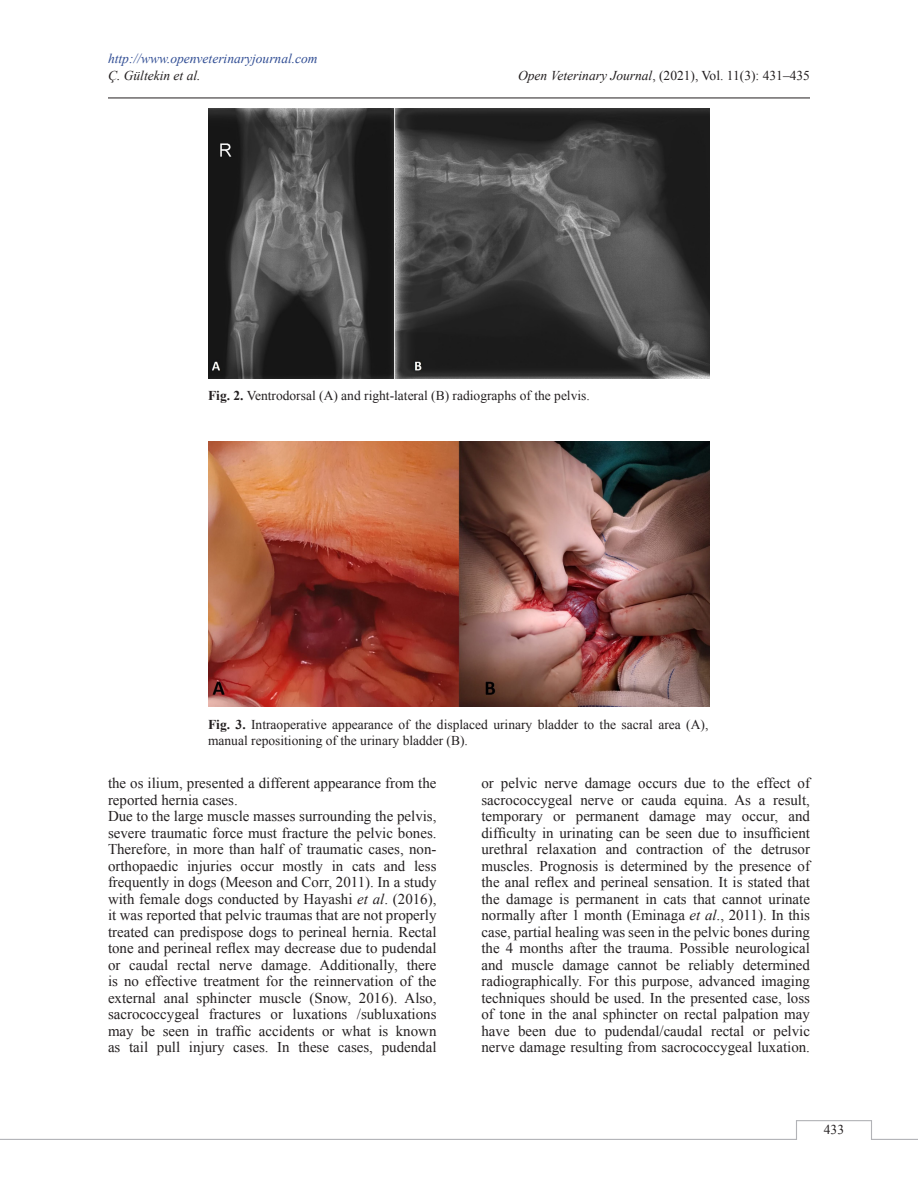
<style>
.page{position:relative;width:918px;height:1188px;background:#fff}
.page>*{position:absolute;margin:0;border:0;box-sizing:border-box;transform-origin:0 0}
.Para{font:15px/16.5px "Times New Roman";color:#231f20;text-align:justify}
.Fig_Caption{font:13.5px/16.2px "Times New Roman";color:#231f20}
.t1{font:italic 13.5px "Times New Roman";color:#304d94}
.t2{font:italic 13.5px "Times New Roman";color:#231f20}
.s1{font-style:italic}
.s2{font-weight:700}
</style>
<div class="page">
<hr style="left:108px;top:98px;width:702px;height:1px;background:#231f20">
<svg style="left:0;top:1120px;width:918px;height:20px"></svg>
<img style="left:209px;top:109px;width:501px;height:269px">
<img style="left:209px;top:442px;width:501px;height:264px">
<p class="t1" style="left:108px;top:50px;width:211px">http://www.openveterinaryjournal.com</p>
<p class="t2" style="left:108px;top:66px;width:94px">Ç. Gültekin et al.</p>
<p class="Fig_Caption" style="left:518px;top:67px;width:293px"><span class="s1">Open Veterinary Journal</span>, (2021), Vol. 11(3): 431–435</p>
<p class="Fig_Caption" style="left:208px;top:387px;width:383px"><span class="s2">Fig. 2.</span> Ventrodorsal (A) and right-lateral (B) radiographs of the pelvis.</p>
<p class="Fig_Caption" style="left:208px;top:716px;width:502px"><span class="s2">Fig. 3.</span> Intraoperative appearance of the displaced urinary bladder to the sacral area (A), manual repositioning of the urinary bladder (B).</p>
<p class="Para" style="left:108px;top:775px;width:330px">the os ilium, presented a different appearance from the reported hernia cases.</p>
<p class="Para" style="left:108px;top:808px;width:330px">Due to the large muscle masses surrounding the pelvis, severe traumatic force must fracture the pelvic bones.<br>Therefore, in more than half of traumatic cases, non&shy;orthopaedic injuries occur mostly in cats and less frequently in dogs (Meeson and Corr, 2011). In a study with female dogs conducted by Hayashi <span class="s1">et al</span>. (2016), it was reported that pelvic traumas that are not properly treated can predispose dogs to perineal hernia. Rectal tone and perineal reflex may decrease due to pudendal or caudal rectal nerve damage. Additionally, there is no effective treatment for the reinnervation of the external anal sphincter muscle (Snow, 2016). Also, sacrococcygeal fractures or luxations /subluxations may be seen in traffic accidents or what is known as tail pull injury cases. In these cases, pudendal</p>
<p class="Para" style="left:482px;top:775px;width:330px">or pelvic nerve damage occurs due to the effect of sacrococcygeal nerve or cauda equina. As a result, temporary or permanent damage may occur, and difficulty in urinating can be seen due to insufficient urethral relaxation and contraction of the detrusor muscles. Prognosis is determined by the presence of the anal reflex and perineal sensation. It is stated that the damage is permanent in cats that cannot urinate normally after 1 month (Eminaga <span class="s1">et al</span>., 2011). In this case, partial healing was seen in the pelvic bones during the 4 months after the trauma. Possible neurological and muscle damage cannot be reliably determined radiographically. For this purpose, advanced imaging techniques should be used. In the presented case, loss of tone in the anal sphincter on rectal palpation may have been due to pudendal/caudal rectal or pelvic nerve damage resulting from sacrococcygeal luxation.</p>
<p class="Fig_Caption" style="left:824px;top:1121px;width:22px">433</p>
</div>
